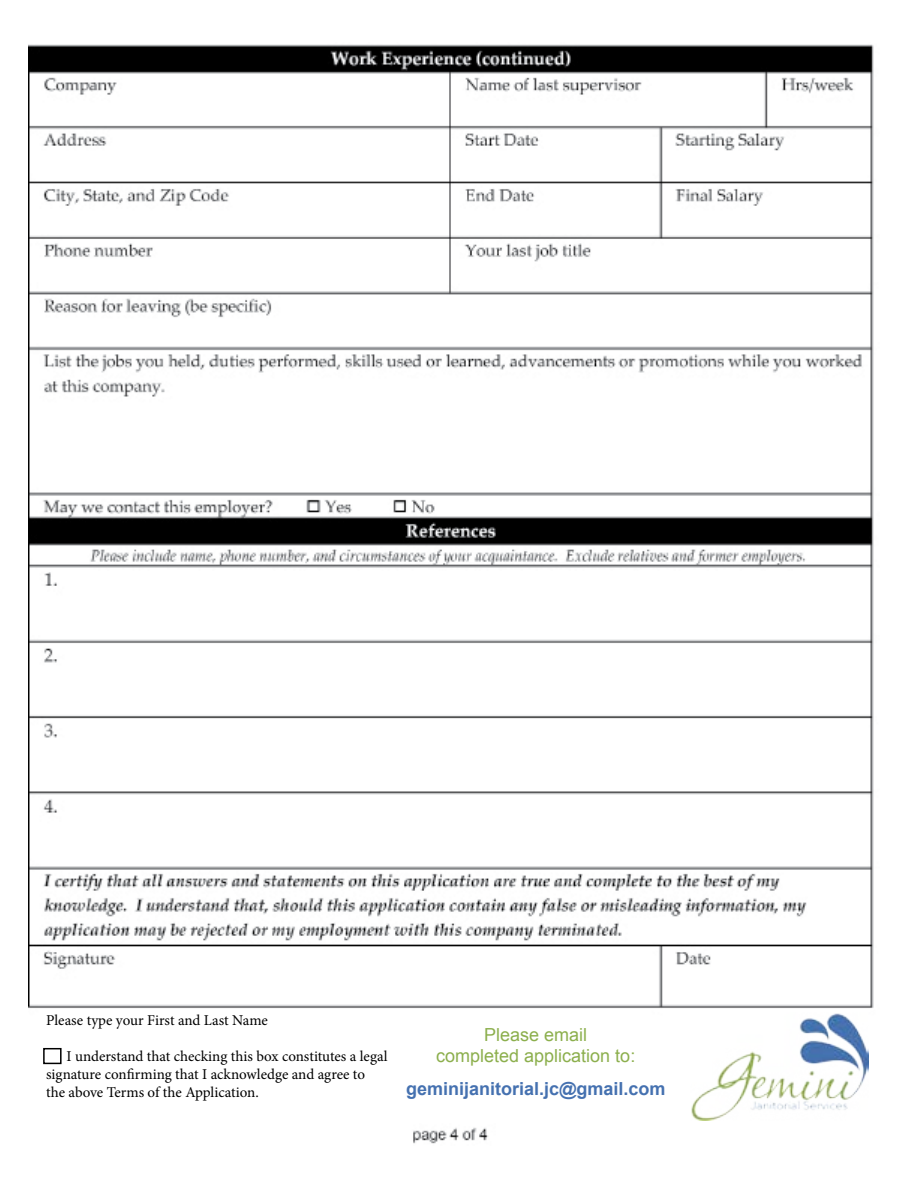
<style>
.page{position:relative;width:918px;height:1188px;background:#fff}
.page>*{position:absolute;margin:0;border:0;box-sizing:border-box;transform-origin:0 0}
.t1{font:18px/21.6px "Arial";color:#8caf4d;text-align:center}
.t2{font:700 18px "Arial";color:#4571b0}
.t3{font:15px/18px "Minion Pro";letter-spacing:-.005em;color:#000}
</style>
<div class="page">
<img style="left:28px;top:44px;width:846px;height:1100px">
<img style="left:690px;top:1013px;width:178px;height:107px">
<div style="left:43px;top:1048px;width:19px;height:16px;border:2px solid #000"></div>
<p class="t3" style="left:46px;top:1012px;width:223px">Please type your First and Last Name</p>
<p class="t3" style="left:46px;top:1048px;width:343px;text-indent:20px">I understand that checking this box constitutes a legal signature confirming that I acknowledge and agree to the above Terms of the Application.</p>
<p class="t1" style="left:436px;top:1024px;width:201px">Please email<br>completed application to:</p>
<p class="t2" style="left:406px;top:1076px;width:261px">geminijanitorial.jc@gmail.com</p>
</div>
